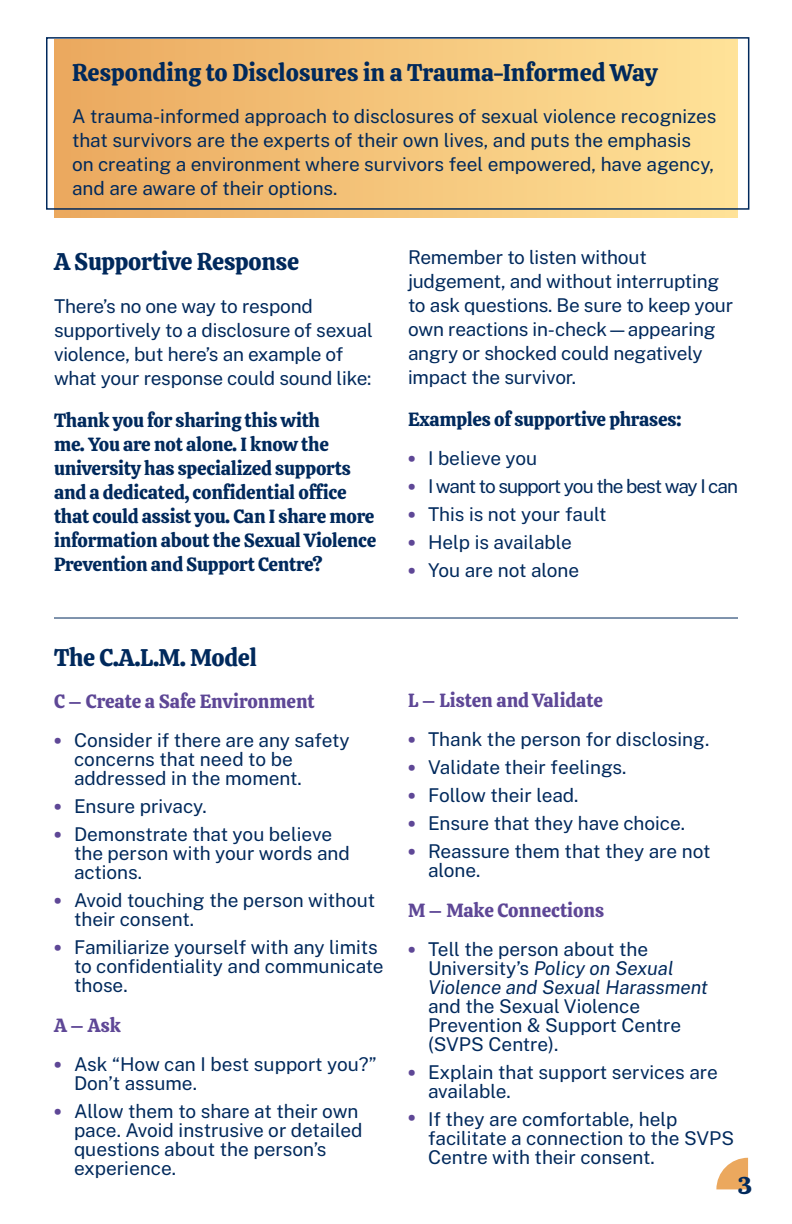
<style>
.page{position:relative;width:792px;height:1224px;background:#fff}
.page>*{position:absolute;margin:0;border:0;box-sizing:border-box;transform-origin:0 0}
.t1{font:24px "Calistoga";letter-spacing:-.005em;color:#00295c}
.t2{font:19px/19px "Public Sans";color:#00295c}
.t3{font:19px/24px "Calistoga";letter-spacing:-.01em;color:#00295c}
.t4{font:italic 19px/19px "Public Sans";color:#00295c}
.t5{font:19px "Calistoga";letter-spacing:-.005em;color:#5e4796}
.t6{font:19px "Public Sans";letter-spacing:-.05em;color:#00295c}
.s1{font-family:"Calistoga";color:#5e4796}
.s2{font-family:"Calistoga";font-style:normal;color:#5e4796}
.s3{font-style:normal}
</style>
<div class="page">
<svg style="left:716px;top:1158px;width:32px;height:31px"></svg>
<div style="left:54px;top:39px;width:684px;height:178px;background:linear-gradient(to right,#eba85e,#ffe399)"></div>
<div style="left:46px;top:37px;width:703px;height:173px;border:2px solid #00295c"></div>
<hr style="left:54px;top:618px;width:684px;height:1px;background:#00295c">
<p class="t1" style="left:72px;top:50px;width:587px">Responding to Disclosures in a Trauma-Informed Way</p>
<p class="t2" style="left:72px;top:104px;width:646px;line-height:24px">A trauma-informed approach to disclosures of sexual violence recognizes that survivors are the experts of their own lives, and puts the emphasis on creating a environment where survivors feel empowered, have agency, and are aware of their options.</p>
<p class="t1" style="left:54px;top:239px;width:247px">A Supportive Response</p>
<p class="t2" style="left:54px;top:294px;width:320px;line-height:24px">There’s no one way to respond supportively to a disclosure of sexual violence, but here’s an example of what your response could sound like:</p>
<p class="t3" style="left:54px;top:407px;width:324px">Thank you for sharing this with<br>me. You are not alone. I know the university has specialized supports and a dedicated, confidential office that could assist you. Can I share more information about the Sexual Violence Prevention and Support Centre?</p>
<p class="t2" style="left:408px;top:245px;width:327px;line-height:24px">Remember to listen without judgement, and without interrupting to ask questions. Be sure to keep your own reactions in-check—appearing angry or shocked could negatively impact the survivor.</p>
<p class="t3" style="left:408px;top:406px;width:275px">Examples of supportive phrases:</p>
<p class="t2" style="left:408px;top:448px;width:131px"><span class="s1">•</span> I believe you</p>
<p class="t6" style="left:408px;top:474px;width:331px"><span class="s1">•</span> I want to support you the best way I can</p>
<p class="t2" style="left:408px;top:504px;width:200px"><span class="s1">•</span> This is not your fault</p>
<p class="t2" style="left:408px;top:532px;width:165px"><span class="s1">•</span> Help is available</p>
<p class="t2" style="left:408px;top:560px;width:173px"><span class="s1">•</span> You are not alone</p>
<p class="t1" style="left:54px;top:635px;width:205px">The C.A.L.M. Model</p>
<p class="t5" style="left:54px;top:684px;width:262px">C – Create a Safe Environment</p>
<p class="t2" style="left:74px;top:730px;width:277px;text-indent:-20px"><span class="s1">•</span> Consider if there are any safety concerns that need to be addressed in the moment.</p>
<p class="t2" style="left:54px;top:796px;width:154px"><span class="s1">•</span> Ensure privacy.</p>
<p class="t2" style="left:74px;top:824px;width:277px;text-indent:-20px"><span class="s1">•</span> Demonstrate that you believe the person with your words and actions.</p>
<p class="t2" style="left:74px;top:890px;width:303px;text-indent:-20px"><span class="s1">•</span> Avoid touching the person without their consent.</p>
<p class="t2" style="left:74px;top:937px;width:311px;text-indent:-20px"><span class="s1">•</span> Familiarize yourself with any limits to confidentiality and communicate those.</p>
<p class="t5" style="left:54px;top:1008px;width:68px">A – Ask</p>
<p class="t2" style="left:74px;top:1054px;width:304px;text-indent:-20px"><span class="s1">•</span> Ask “How can I best support you?”<br>Don’t assume.</p>
<p class="t2" style="left:74px;top:1101px;width:290px;text-indent:-20px"><span class="s1">•</span> Allow them to share at their own pace. Avoid instrusive or detailed questions about the person’s experience.</p>
<p class="t5" style="left:408px;top:683px;width:197px">L – Listen and Validate</p>
<p class="t2" style="left:408px;top:729px;width:303px"><span class="s1">•</span> Thank the person for disclosing.</p>
<p class="t2" style="left:408px;top:757px;width:220px"><span class="s1">•</span> Validate their feelings.</p>
<p class="t2" style="left:408px;top:785px;width:172px"><span class="s1">•</span> Follow their lead.</p>
<p class="t2" style="left:408px;top:813px;width:279px"><span class="s1">•</span> Ensure that they have choice.</p>
<p class="t2" style="left:428px;top:841px;width:284px;text-indent:-20px"><span class="s1">•</span> Reassure them that they are not alone.</p>
<p class="t5" style="left:408px;top:893px;width:198px">M – Make Connections</p>
<p class="t4" style="left:428px;top:939px;width:282px;text-indent:-20px"><span class="s2">•</span> <span class="s3">Tell the person about the<br>University’s</span> Policy on Sexual<br>Violence and Sexual Harassment</p>
<p class="t2" style="left:428px;top:996px;width:255px">and the Sexual Violence<br>Prevention &amp; Support Centre (SVPS Centre).</p>
<p class="t2" style="left:428px;top:1062px;width:291px;text-indent:-20px"><span class="s1">•</span> Explain that support services are available.</p>
<p class="t2" style="left:428px;top:1109px;width:308px;text-indent:-20px"><span class="s1">•</span> If they are comfortable, help facilitate a connection to the SVPS<br>Centre with their consent.</p>
<p class="t1" style="left:738px;top:1163px;width:16px">3</p>
</div>
